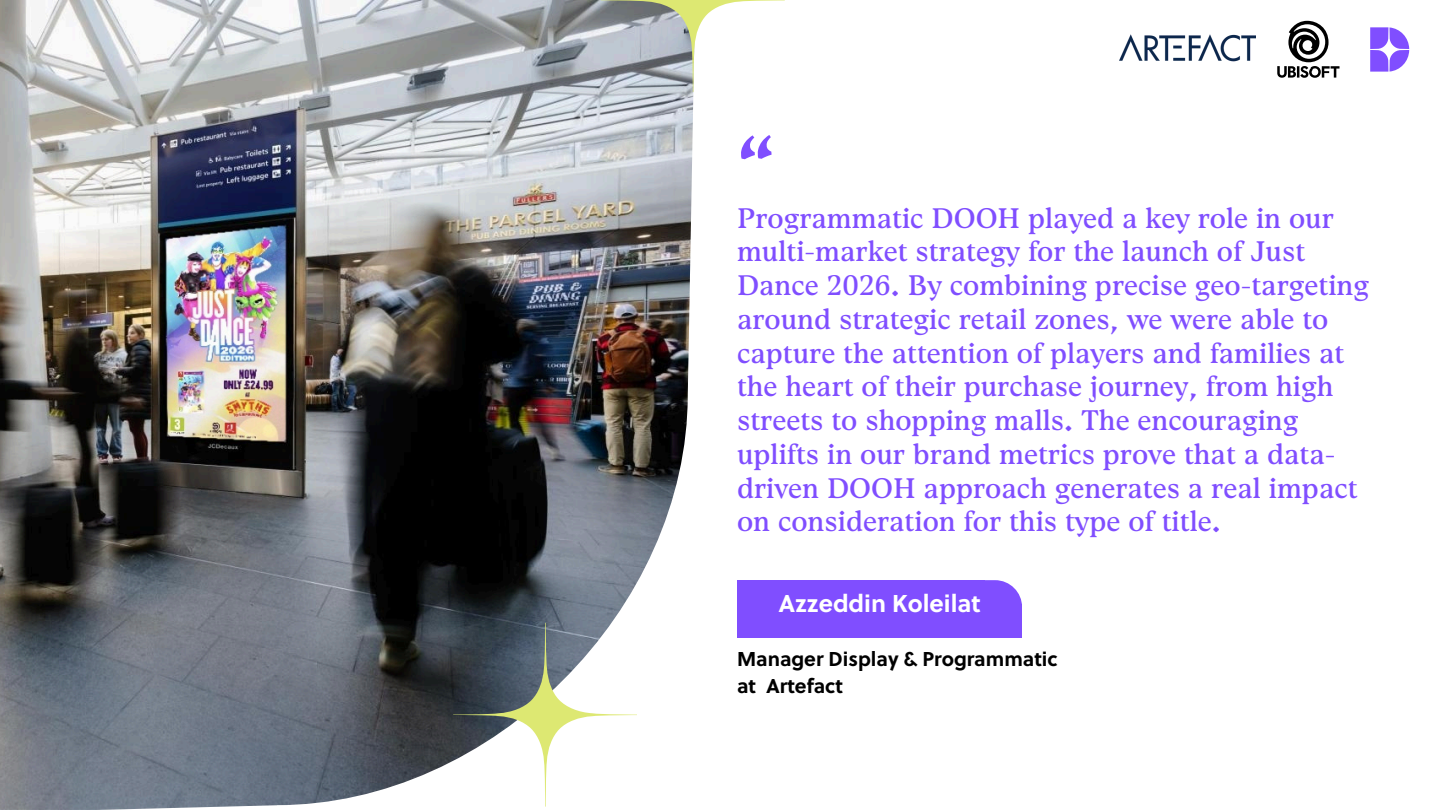
<style>
.page{position:relative;width:1440px;height:810px;background:#fff}
.page>*{position:absolute;margin:0;border:0;box-sizing:border-box;transform-origin:0 0}
.t1{font:600 90px "Gwen Text";color:#804eff}
.t2{font:600 28px/33.8px "Gwen Text";color:#804eff}
.t3{font:700 24.3px "Soleil";color:#fff}
.t4{font:600 22.7px "Gwen Text";letter-spacing:.075em;color:#fefefe}
.t5{font:700 20px/27.8px "Soleil";color:#000}
</style>
<div class="page">
<img style="left:0;top:0;width:694px;height:809px">
<svg style="left:601px;top:0;width:184px;height:92px"></svg>
<svg style="left:453px;top:623px;width:184px;height:183px"></svg>
<svg style="left:1277px;top:21px;width:63px;height:57px"></svg>
<img style="left:1119px;top:34px;width:137px;height:28px">
<svg style="left:1370px;top:27px;width:39px;height:45px"></svg>
<svg style="left:985px;top:580px;width:37px;height:24px"></svg>
<div style="left:737px;top:580px;width:248px;height:57px;background:#804eff"></div>
<div style="left:774px;top:604px;width:248px;height:33px;background:#804eff"></div>
<p class="t1" style="left:737px;top:119px;width:42px">“</p>
<h1 class="t2" style="left:737px;top:202px;width:634px">Programmatic DOOH played a key role in our multi-market strategy for the launch of Just Dance 2026. By combining precise geo-targeting around strategic retail zones, we were able to capture the attention of players and families at the heart of their purchase journey, from high streets to shopping malls. The encouraging uplifts in our brand metrics prove that a data&shy;driven DOOH approach generates a real impact on consideration for this type of title.</h1>
<h2 class="t3" style="left:778px;top:592px;width:204px">Azzeddin Koleilat</h2>
<h2 class="t4" style="left:759px;top:602px;width:187px">name of person</h2>
<p class="t5" style="left:737px;top:647px;width:322px">Manager Display &amp; Programmatic at Artefact</p>
</div>
